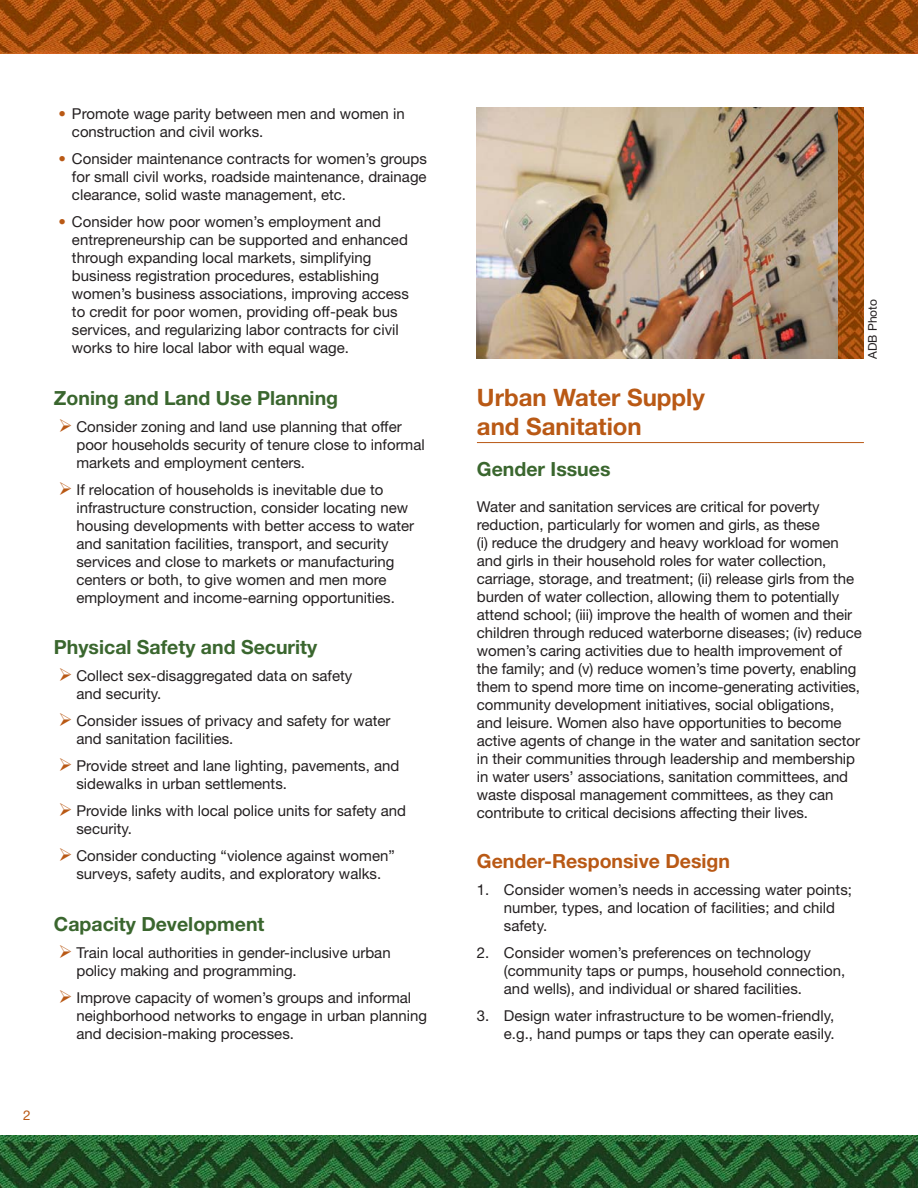
<style>
.page{position:relative;width:918px;height:1188px;background:#fff}
.page>*{position:absolute;margin:0;border:0;box-sizing:border-box;transform-origin:0 0}
.t1{font:700 24px/28.8px "Helvetica Neue LT";color:#b95915}
.t2{font:700 19.5px "Helvetica Neue LT";color:#3a662e}
.t3{font:700 19.5px "Helvetica Neue LT";color:#b95915}
.t4{font:15px/18px "Helvetica Neue LT";color:#231f20}
.t5{font:13.5px "Helvetica Neue LT";color:#b95915}
.t6{font:12px "Helvetica Neue LT";color:#231f20}
</style>
<div class="page">
<img style="left:0;top:1136px;width:918px;height:52px">
<img style="left:0;top:0;width:918px;height:54px">
<hr style="left:477px;top:442px;width:387px;height:1px;background:#b95915">
<img style="left:477px;top:108px;width:361px;height:251px">
<img style="left:838px;top:108px;width:26px;height:251px">
<p class="t4" style="left:72px;top:106px;width:334px">Promote wage parity between men and women in construction and civil works.</p>
<p class="t4" style="left:72px;top:151px;width:357px;text-align:justify">Consider maintenance contracts for women’s groups for small civil works, roadside maintenance, drainage clearance, solid waste management, etc.</p>
<p class="t4" style="left:72px;top:214px;width:338px">Consider how poor women’s employment and entrepreneurship can be supported and enhanced through expanding local markets, simplifying business registration procedures, establishing women’s business associations, improving access to credit for poor women, providing off-peak bus services, and regularizing labor contracts for civil works to hire local labor with equal wage.</p>
<h2 class="t2" style="left:54px;top:391px;width:286px">Zoning and Land Use Planning</h2>
<p class="t4" style="left:76px;top:419px;width:350px">Consider zoning and land use planning that offer poor households security of tenure close to informal markets and employment centers.</p>
<p class="t4" style="left:76px;top:482px;width:339px">If relocation of households is inevitable due to infrastructure construction, consider locating new housing developments with better access to water and sanitation facilities, transport, and security services and close to markets or manufacturing centers or both, to give women and men more employment and income-earning opportunities.</p>
<h2 class="t2" style="left:54px;top:641px;width:265px">Physical Safety and Security</h2>
<p class="t4" style="left:76px;top:669px;width:277px">Collect sex-disaggregated data on safety and security.</p>
<p class="t4" style="left:76px;top:714px;width:316px">Consider issues of privacy and safety for water and sanitation facilities.</p>
<p class="t4" style="left:76px;top:759px;width:324px">Provide street and lane lighting, pavements, and sidewalks in urban settlements.</p>
<p class="t4" style="left:76px;top:804px;width:331px">Provide links with local police units for safety and security.</p>
<p class="t4" style="left:76px;top:849px;width:320px">Consider conducting “violence against women” surveys, safety audits, and exploratory walks.</p>
<h2 class="t2" style="left:54px;top:917px;width:212px">Capacity Development</h2>
<p class="t4" style="left:76px;top:946px;width:316px">Train local authorities in gender-inclusive urban policy making and programming.</p>
<p class="t4" style="left:76px;top:991px;width:352px">Improve capacity of women’s groups and informal neighborhood networks to engage in urban planning and decision-making processes.</p>
<p class="t5" style="left:23px;top:1110px;width:9px">2</p>
<p class="t6" style="left:868px;top:359px;width:61px;rotate:-90deg">ADB Photo</p>
<h1 class="t1" style="left:477px;top:385px;width:230px">Urban Water Supply and Sanitation</h1>
<h2 class="t2" style="left:477px;top:462px;width:135px">Gender Issues</h2>
<p class="t4" style="left:477px;top:499px;width:386px">Water and sanitation services are critical for poverty reduction, particularly for women and girls, as these<br>(i) reduce the drudgery and heavy workload for women and girls in their household roles for water collection, carriage, storage, and treatment; (ii) release girls from the burden of water collection, allowing them to potentially attend school; (iii) improve the health of women and their children through reduced waterborne diseases; (iv) reduce women’s caring activities due to health improvement of the family; and (v) reduce women’s time poverty, enabling them to spend more time on income-generating activities, community development initiatives, social obligations, and leisure. Women also have opportunities to become active agents of change in the water and sanitation sector in their communities through leadership and membership in water users’ associations, sanitation committees, and waste disposal management committees, as they can contribute to critical decisions affecting their lives.</p>
<h2 class="t3" style="left:477px;top:855px;width:255px">Gender-Responsive Design</h2>
<p class="t4" style="left:504px;top:883px;width:350px;text-indent:-27px">1. Consider women’s needs in accessing water points; number, types, and location of facilities; and child safety.</p>
<p class="t4" style="left:504px;top:946px;width:343px;text-indent:-27px">2. Consider women’s preferences on technology (community taps or pumps, household connection, and wells), and individual or shared facilities.</p>
<p class="t4" style="left:477px;top:1009px;width:359px;text-align:right">3. Design water infrastructure to be women-friendly, e.g., hand pumps or taps they can operate easily.</p>
</div>
